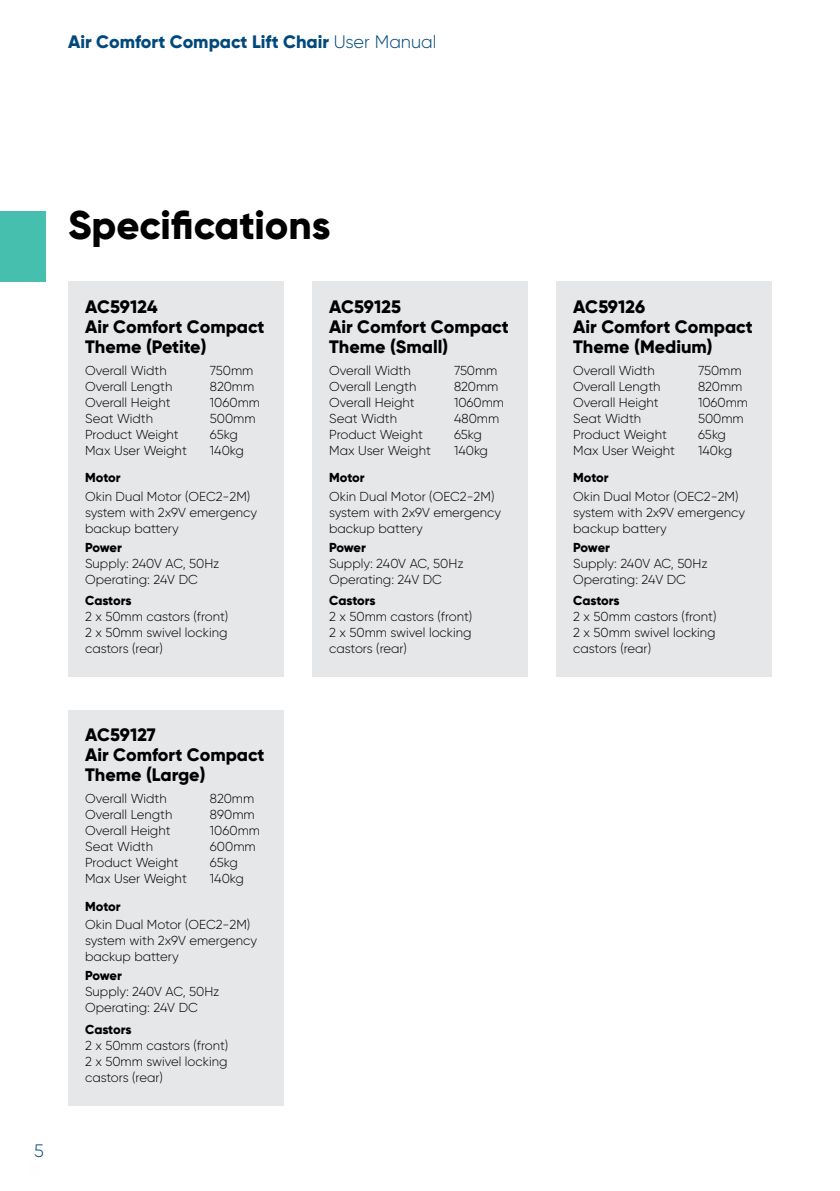
<style>
.page{position:relative;width:840px;height:1191px;background:#fff}
.page>*{position:absolute;margin:0;border:0;box-sizing:border-box;transform-origin:0 0}
.t1{font:800 40px "Gilroy";color:#000}
.t2{font:800 18px/20px "Gilroy";color:#000}
.t3{font:800 18px "Gilroy";color:#00497c}
.t4{font:300 18px "Gilroy";color:#00497c}
.t5{font:300 13px/16px "Gilroy";color:#000}
.t6{font:800 13px "Gilroy";letter-spacing:-.01em;color:#000}
.s1{font-weight:300}
</style>
<div class="page">
<div style="left:0;top:211px;width:45px;height:70px;background:#47bfaf"></div>
<div style="left:28px;top:1162px;width:12px;height:13px;background:#fbfbfb"></div>
<div style="left:68px;top:281px;width:215px;height:396px;background:#e6e7e8"></div>
<div style="left:312px;top:281px;width:215px;height:396px;background:#e6e7e8"></div>
<div style="left:556px;top:281px;width:215px;height:396px;background:#e6e7e8"></div>
<div style="left:68px;top:710px;width:215px;height:396px;background:#e6e7e8"></div>
<h2 class="t3" style="left:68px;top:31px;width:370px">Air Comfort Compact Lift Chair <span class="s1">User Manual</span></h2>
<h1 class="t1" style="left:68px;top:200px;width:264px">Specifications</h1>
<h2 class="t2" style="left:85px;top:296px;width:181px">AC59124<br>Air Comfort Compact<br>Theme (Petite)</h2>
<p class="t5" style="left:85px;top:362px;width:83px">Overall Width</p>
<p class="t5" style="left:210px;top:362px;width:45px">750mm</p>
<p class="t5" style="left:85px;top:378px;width:89px">Overall Length</p>
<p class="t5" style="left:210px;top:378px;width:46px">820mm</p>
<p class="t5" style="left:85px;top:394px;width:87px">Overall Height</p>
<p class="t5" style="left:210px;top:394px;width:51px">1060mm</p>
<p class="t5" style="left:85px;top:410px;width:69px">Seat Width</p>
<p class="t5" style="left:210px;top:410px;width:47px">500mm</p>
<p class="t5" style="left:85px;top:426px;width:95px">Product Weight</p>
<p class="t5" style="left:210px;top:426px;width:29px">65kg</p>
<p class="t5" style="left:85px;top:442px;width:103px">Max User Weight</p>
<p class="t5" style="left:210px;top:442px;width:36px">140kg</p>
<p class="t6" style="left:85px;top:469px;width:37px">Motor</p>
<p class="t5" style="left:85px;top:488px;width:173px">Okin Dual Motor (OEC2-2M) system with 2x9V emergency backup battery</p>
<p class="t6" style="left:85px;top:539px;width:38px">Power</p>
<p class="t5" style="left:85px;top:555px;width:136px">Supply: 240V AC, 50Hz<br>Operating: 24V DC</p>
<p class="t6" style="left:85px;top:592px;width:48px">Castors</p>
<p class="t5" style="left:85px;top:608px;width:145px;text-align:justify">2 x 50mm castors (front)<br>2 x 50mm swivel locking castors (rear)</p>
<h2 class="t2" style="left:329px;top:296px;width:181px">AC59125<br>Air Comfort Compact<br>Theme (Small)</h2>
<p class="t5" style="left:329px;top:362px;width:83px">Overall Width</p>
<p class="t5" style="left:454px;top:362px;width:45px">750mm</p>
<p class="t5" style="left:329px;top:378px;width:89px">Overall Length</p>
<p class="t5" style="left:454px;top:378px;width:46px">820mm</p>
<p class="t5" style="left:329px;top:394px;width:87px">Overall Height</p>
<p class="t5" style="left:454px;top:394px;width:51px">1060mm</p>
<p class="t5" style="left:329px;top:410px;width:69px">Seat Width</p>
<p class="t5" style="left:454px;top:410px;width:47px">480mm</p>
<p class="t5" style="left:329px;top:426px;width:95px">Product Weight</p>
<p class="t5" style="left:454px;top:426px;width:29px">65kg</p>
<p class="t5" style="left:329px;top:442px;width:103px">Max User Weight</p>
<p class="t5" style="left:454px;top:442px;width:36px">140kg</p>
<p class="t6" style="left:329px;top:469px;width:37px">Motor</p>
<p class="t5" style="left:329px;top:488px;width:173px">Okin Dual Motor (OEC2-2M) system with 2x9V emergency backup battery</p>
<p class="t6" style="left:329px;top:539px;width:38px">Power</p>
<p class="t5" style="left:329px;top:555px;width:136px">Supply: 240V AC, 50Hz<br>Operating: 24V DC</p>
<p class="t6" style="left:329px;top:592px;width:48px">Castors</p>
<p class="t5" style="left:329px;top:608px;width:145px;text-align:justify">2 x 50mm castors (front)<br>2 x 50mm swivel locking castors (rear)</p>
<h2 class="t4" style="left:34px;top:1139px;width:11px">5</h2>
<h2 class="t2" style="left:85px;top:725px;width:181px">AC59127<br>Air Comfort Compact<br>Theme (Large)</h2>
<p class="t5" style="left:85px;top:790px;width:83px">Overall Width</p>
<p class="t5" style="left:210px;top:790px;width:46px">820mm</p>
<p class="t5" style="left:85px;top:806px;width:89px">Overall Length</p>
<p class="t5" style="left:210px;top:806px;width:46px">890mm</p>
<p class="t5" style="left:85px;top:822px;width:87px">Overall Height</p>
<p class="t5" style="left:210px;top:822px;width:51px">1060mm</p>
<p class="t5" style="left:85px;top:838px;width:69px">Seat Width</p>
<p class="t5" style="left:210px;top:838px;width:47px">600mm</p>
<p class="t5" style="left:85px;top:854px;width:95px">Product Weight</p>
<p class="t5" style="left:210px;top:854px;width:29px">65kg</p>
<p class="t5" style="left:85px;top:870px;width:103px">Max User Weight</p>
<p class="t5" style="left:210px;top:870px;width:36px">140kg</p>
<p class="t6" style="left:85px;top:897px;width:37px">Motor</p>
<p class="t5" style="left:85px;top:916px;width:173px">Okin Dual Motor (OEC2-2M) system with 2x9V emergency backup battery</p>
<p class="t6" style="left:85px;top:967px;width:38px">Power</p>
<p class="t5" style="left:85px;top:983px;width:136px">Supply: 240V AC, 50Hz<br>Operating: 24V DC</p>
<p class="t6" style="left:85px;top:1021px;width:48px">Castors</p>
<p class="t5" style="left:85px;top:1037px;width:145px;text-align:justify">2 x 50mm castors (front)<br>2 x 50mm swivel locking castors (rear)</p>
<h2 class="t2" style="left:573px;top:296px;width:181px">AC59126<br>Air Comfort Compact<br>Theme (Medium)</h2>
<p class="t5" style="left:573px;top:362px;width:83px">Overall Width</p>
<p class="t5" style="left:697px;top:362px;width:45px">750mm</p>
<p class="t5" style="left:573px;top:378px;width:89px">Overall Length</p>
<p class="t5" style="left:697px;top:378px;width:46px">820mm</p>
<p class="t5" style="left:573px;top:394px;width:87px">Overall Height</p>
<p class="t5" style="left:697px;top:394px;width:51px">1060mm</p>
<p class="t5" style="left:573px;top:410px;width:69px">Seat Width</p>
<p class="t5" style="left:697px;top:410px;width:47px">500mm</p>
<p class="t5" style="left:573px;top:426px;width:95px">Product Weight</p>
<p class="t5" style="left:697px;top:426px;width:29px">65kg</p>
<p class="t5" style="left:573px;top:442px;width:103px">Max User Weight</p>
<p class="t5" style="left:697px;top:442px;width:36px">140kg</p>
<p class="t6" style="left:573px;top:469px;width:37px">Motor</p>
<p class="t5" style="left:573px;top:488px;width:173px">Okin Dual Motor (OEC2-2M) system with 2x9V emergency backup battery</p>
<p class="t6" style="left:573px;top:539px;width:38px">Power</p>
<p class="t5" style="left:573px;top:555px;width:136px">Supply: 240V AC, 50Hz<br>Operating: 24V DC</p>
<p class="t6" style="left:573px;top:592px;width:48px">Castors</p>
<p class="t5" style="left:573px;top:608px;width:145px;text-align:justify">2 x 50mm castors (front)<br>2 x 50mm swivel locking castors (rear)</p>
</div>
